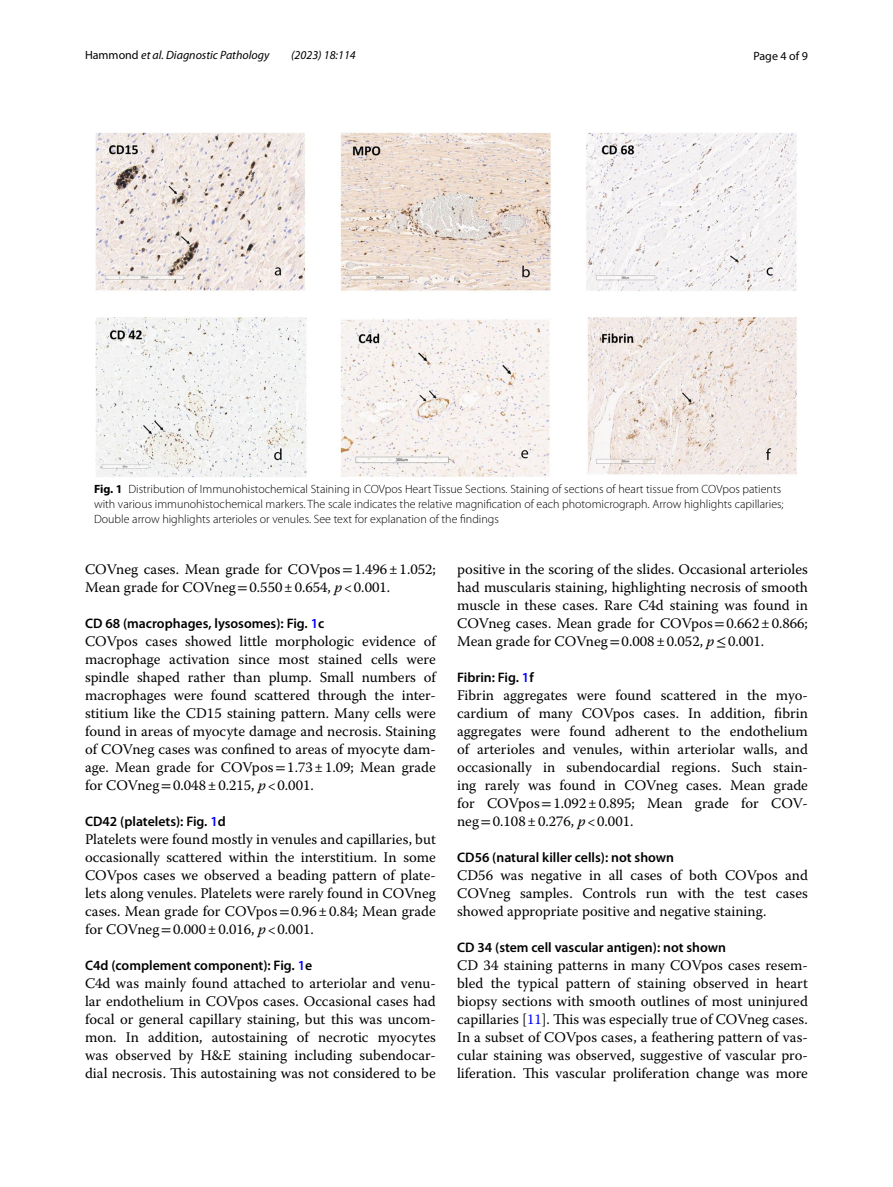
<style>
.page{position:relative;width:893px;height:1187px;background:#fff}
.page>*{position:absolute;margin:0;border:0;box-sizing:border-box;transform-origin:0 0}
.t1{font:14.7px/18px "Warnock Pro";color:#000;text-align:justify}
.t2{font:600 13.8px "Myriad Pro";color:#000}
.t3{font:300 12px/15px "Myriad Pro";color:#000}
.t4{font:italic 12px "Myriad Pro";color:#000}
.t5{font:12px "Myriad Pro";color:#000}
.s1{font-style:normal}
.s2{font-weight:700}
.s3{font-family:"STIX"}
.s4{font-style:italic}
.s5{color:#00f}
</style>
<div class="page">
<img style="left:96px;top:133px;width:701px;height:344px">
<p class="t4" style="left:85px;top:48px;width:186px"><span class="s1">Hammond</span> et al. Diagnostic Pathology</p>
<p class="t4" style="left:291px;top:48px;width:66px">(2023) 18:114</p>
<p class="t5" style="left:753px;top:48px;width:56px">Page 4 of 9</p>
<p class="t3" style="left:94px;top:481px;width:691px"><span class="s2">Fig. 1</span> Distribution of Immunohistochemical Staining in COVpos Heart Tissue Sections. Staining of sections of heart tissue from COVpos patients with various immunohistochemical markers. The scale indicates the relative magnification of each photomicrograph. Arrow highlights capillaries;<br>Double arrow highlights arterioles or venules. See text for explanation of the findings</p>
<p class="t1" style="left:85px;top:560px;width:352px">COVneg cases. Mean grade for COVpos<span class="s3">=</span>1.496±1.052;<br>Mean grade for COVneg<span class="s3">=</span>0.550±0.654, <span class="s4">p</span>&lt;0.001.</p>
<p class="t2" style="left:85px;top:614px;width:241px">CD 68 (macrophages, lysosomes): Fig. <span class="s5">1</span>c</p>
<p class="t1" style="left:85px;top:632px;width:352px">COVpos cases showed little morphologic evidence of macrophage activation since most stained cells were spindle shaped rather than plump. Small numbers of macrophages were found scattered through the inter&shy;stitium like the CD15 staining pattern. Many cells were found in areas of myocyte damage and necrosis. Staining of COVneg cases was confined to areas of myocyte dam&shy;age. Mean grade for COVpos<span class="s3">=</span>1.73±1.09; Mean grade for COVneg<span class="s3">=</span>0.048±0.215, <span class="s4">p</span>&lt;0.001.</p>
<p class="t2" style="left:85px;top:812px;width:142px">CD42 (platelets): Fig. <span class="s5">1</span>d</p>
<p class="t1" style="left:85px;top:830px;width:352px">Platelets were found mostly in venules and capillaries, but occasionally scattered within the interstitium. In some COVpos cases we observed a beading pattern of plate&shy;lets along venules. Platelets were rarely found in COVneg cases. Mean grade for COVpos<span class="s3">=</span>0.96±0.84; Mean grade for COVneg<span class="s3">=</span>0.000±0.016, <span class="s4">p</span>&lt;0.001.</p>
<p class="t2" style="left:85px;top:956px;width:229px">C4d (complement component): Fig. <span class="s5">1</span>e</p>
<p class="t1" style="left:85px;top:974px;width:352px">C4d was mainly found attached to arteriolar and venu&shy;lar endothelium in COVpos cases. Occasional cases had focal or general capillary staining, but this was uncom&shy;mon. In addition, autostaining of necrotic myocytes was observed by H&amp;E staining including subendocar&shy;dial necrosis. This autostaining was not considered to be</p>
<p class="t1" style="left:457px;top:560px;width:352px">positive in the scoring of the slides. Occasional arterioles had muscularis staining, highlighting necrosis of smooth muscle in these cases. Rare C4d staining was found in COVneg cases. Mean grade for COVpos<span class="s3">=</span>0.662±0.866; Mean grade for COVneg<span class="s3">=</span>0.008±0.052, <span class="s4">p</span><span class="s3">≤</span>0.001.</p>
<p class="t2" style="left:457px;top:668px;width:78px">Fibrin: Fig. <span class="s5">1</span>f</p>
<p class="t1" style="left:457px;top:686px;width:352px">Fibrin aggregates were found scattered in the myo&shy;cardium of many COVpos cases. In addition, fibrin aggregates were found adherent to the endothelium of arterioles and venules, within arteriolar walls, and occasionally in subendocardial regions. Such stain&shy;ing rarely was found in COVneg cases. Mean grade for COVpos<span class="s3">=</span>1.092±0.895; Mean grade for COV&shy;neg<span class="s3">=</span>0.108±0.276, <span class="s4">p</span>&lt;0.001.</p>
<p class="t2" style="left:457px;top:848px;width:219px">CD56 (natural killer cells): not shown</p>
<p class="t1" style="left:457px;top:866px;width:352px">CD56 was negative in all cases of both COVpos and COVneg samples. Controls run with the test cases showed appropriate positive and negative staining.</p>
<p class="t2" style="left:457px;top:938px;width:270px">CD 34 (stem cell vascular antigen): not shown</p>
<p class="t1" style="left:457px;top:956px;width:352px">CD 34 staining patterns in many COVpos cases resem&shy;bled the typical pattern of staining observed in heart biopsy sections with smooth outlines of most uninjured capillaries [<span class="s5">11</span>]. This was especially true of COVneg cases.<br>In a subset of COVpos cases, a feathering pattern of vas&shy;cular staining was observed, suggestive of vascular pro&shy;liferation. This vascular proliferation change was more</p>
</div>
